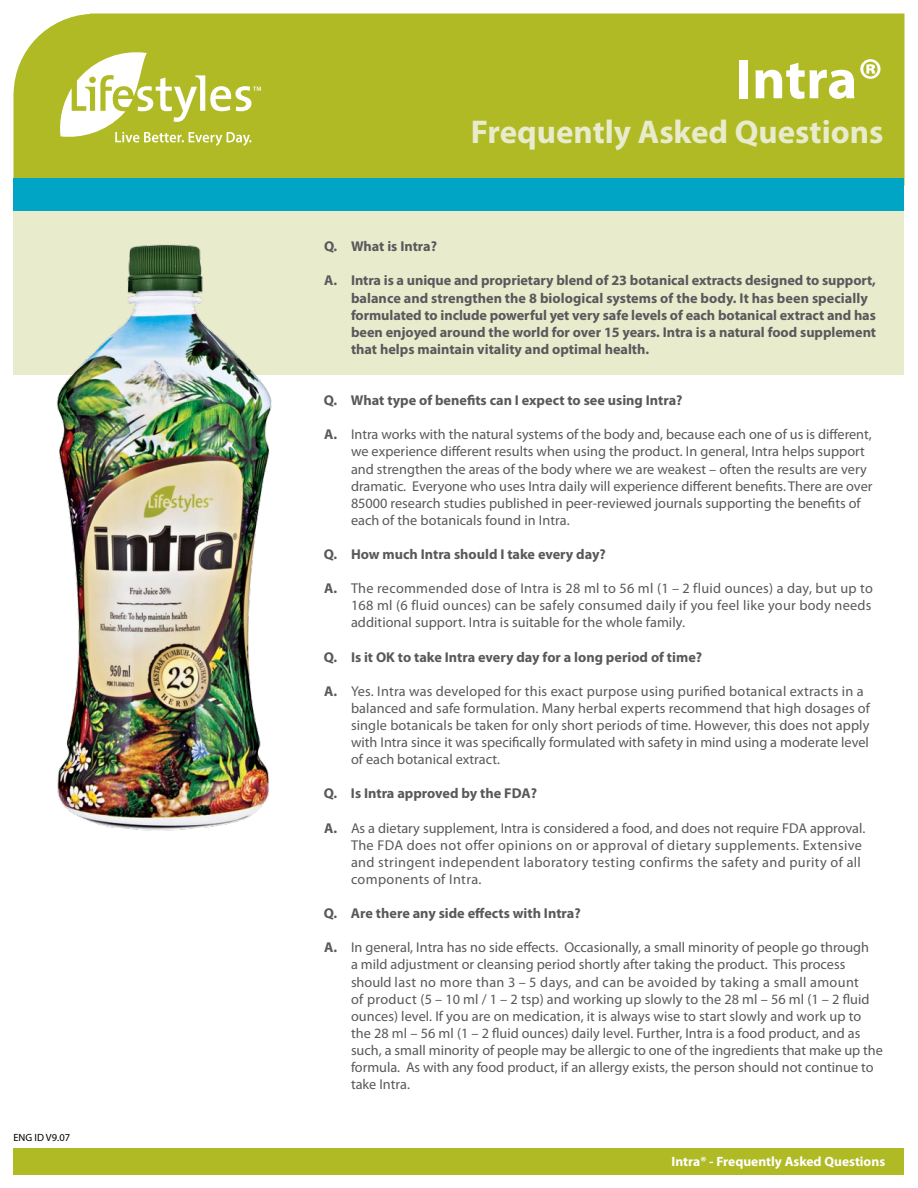
<style>
.page{position:relative;width:918px;height:1188px;background:#fff}
.page>*{position:absolute;margin:0;border:0;box-sizing:border-box;transform-origin:0 0}
.t1{font:700 57px "Myriad Pro";letter-spacing:-.005em;color:#fff}
.t2{font:700 33px "Myriad Pro";color:#e9ebcd}
.t3{font:14.25px/17.1px "Myriad Pro";color:#58595b}
.t4{font:700 14.25px/17.1px "Myriad Pro";color:#58595b}
.t5{font:14.25px/17.1px "Myriad Pro";letter-spacing:.025em;color:#58595b}
.t6{font:700 13.5px "Myriad Pro";color:#fff}
.t7{font:10.5px "Myriad Pro";color:#000}
.s1{font-weight:700}
</style>
<div class="page">
<div style="left:14px;top:212px;width:890px;height:163px;background:#e9ebcd"></div>
<div style="left:14px;top:14px;width:890px;height:165px;background:#b0ba25"></div>
<div style="left:14px;top:179px;width:890px;height:32px;background:#00a4c4"></div>
<svg style="left:60px;top:52px;width:201px;height:94px"></svg>
<div style="left:14px;top:1148px;width:890px;height:27px;background:#b0ba25"></div>
<img style="left:56px;top:244px;width:216px;height:587px">
<p class="t7" style="left:14px;top:1131px;width:58px">ENG ID V9.07</p>
<h1 class="t1" style="left:736px;top:42px;width:149px">Intra®</h1>
<h2 class="t2" style="left:471px;top:111px;width:414px">Frequently Asked Questions</h2>
<p class="t4" style="left:324px;top:237px;width:115px">Q. What is Intra?</p>
<p class="t4" style="left:351px;top:272px;width:527px;text-indent:-27px">A. Intra is a unique and proprietary blend of 23 botanical extracts designed to support, balance and strengthen the 8 biological systems of the body. It has been specially formulated to include powerful yet very safe levels of each botanical extract and has been enjoyed around the world for over 15 years. Intra is a natural food supplement that helps maintain vitality and optimal health.</p>
<p class="t4" style="left:324px;top:391px;width:360px">Q. What type of benefits can I expect to see using Intra?</p>
<p class="t3" style="left:351px;top:426px;width:523px;text-indent:-27px"><span class="s1">A.</span> Intra works with the natural systems of the body and, because each one of us is different, we experience different results when using the product. In general, Intra helps support and strengthen the areas of the body where we are weakest – often the results are very dramatic. Everyone who uses Intra daily will experience different benefits. There are over 85000 research studies published in peer-reviewed journals supporting the benefits of each of the botanicals found in Intra.</p>
<p class="t4" style="left:324px;top:545px;width:283px">Q. How much Intra should I take every day?</p>
<p class="t3" style="left:351px;top:580px;width:524px;text-align:justify;text-indent:-27px"><span class="s1">A.</span> The recommended dose of Intra is 28 ml to 56 ml (1 – 2 fluid ounces) a day, but up to 168 ml (6 fluid ounces) can be safely consumed daily if you feel like your body needs additional support. Intra is suitable for the whole family.</p>
<p class="t4" style="left:324px;top:648px;width:380px">Q. Is it OK to take Intra every day for a long period of time?</p>
<p class="t3" style="left:351px;top:682px;width:521px;text-indent:-27px"><span class="s1">A.</span> Yes. Intra was developed for this exact purpose using purified botanical extracts in a balanced and safe formulation. Many herbal experts recommend that high dosages of single botanicals be taken for only short periods of time. However, this does not apply with Intra since it was specifically formulated with safety in mind using a moderate level of each botanical extract.</p>
<p class="t4" style="left:324px;top:785px;width:215px">Q. Is Intra approved by the FDA?</p>
<p class="t5" style="left:351px;top:819px;width:516px;text-indent:-27px"><span class="s1">A.</span> As a dietary supplement, Intra is considered a food, and does not require FDA approval.<br>The FDA does not offer opinions on or approval of dietary supplements. Extensive and stringent independent laboratory testing confirms the safety and purity of all components of Intra.</p>
<p class="t4" style="left:324px;top:904px;width:258px">Q. Are there any side effects with Intra?</p>
<p class="t3" style="left:351px;top:939px;width:533px;text-indent:-27px"><span class="s1">A.</span> In general, Intra has no side effects. Occasionally, a small minority of people go through<br>a mild adjustment or cleansing period shortly after taking the product. This process should last no more than 3 – 5 days, and can be avoided by taking a small amount<br>of product (5 – 10 ml / 1 – 2 tsp) and working up slowly to the 28 ml – 56 ml (1 – 2 fluid ounces) level. If you are on medication, it is always wise to start slowly and work up to the 28 ml – 56 ml (1 – 2 fluid ounces) daily level. Further, Intra is a food product, and as such, a small minority of people may be allergic to one of the ingredients that make up the formula. As with any food product, if an allergy exists, the person should not continue to take Intra.</p>
<p class="t6" style="left:672px;top:1153px;width:215px">Intra® - Frequently Asked Questions</p>
</div>
